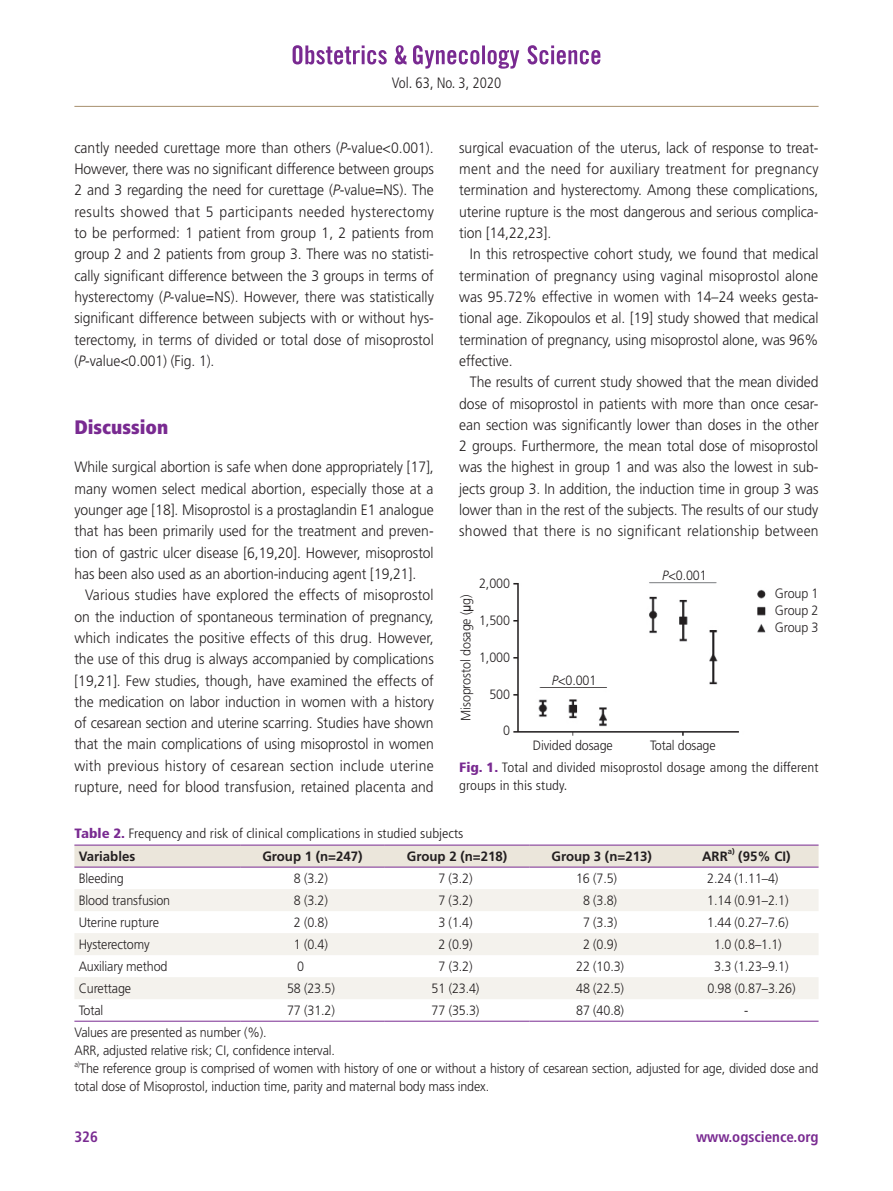
<style>
.page{position:relative;width:893px;height:1191px;background:#fff}
.page>*{position:absolute;margin:0;border:0;box-sizing:border-box;transform-origin:0 0}
.t1{font:900 condensed 19.5px "Frutiger LT Std";color:#792a91}
.t2{font:300 15px/21.3px "Frutiger LT Std";letter-spacing:-.005em;color:#231f20;text-align:justify;scale:.93 1}
.t3{font:700 condensed 15px "Frutiger LT Std";color:#792a91}
.t4{font:300 condensed 15px "Frutiger LT Std";color:#231f20}
.t5{font:300 13.5px/18px "Frutiger LT Std";letter-spacing:-.01em;color:#231f20;scale:.93 1}
.t6{font:300 condensed 13.5px/22.4px "Frutiger LT Std";color:#231f20;scale:1.1 1}
.t7{font:700 13.5px "Frutiger LT Std";color:#231f20}
.t8{font:700 7.8px "Frutiger LT Std";color:#231f20}
.t9{font:300 7.8px "Frutiger LT Std";color:#231f20;scale:.93 1}
.s1{font-style:italic}
.s2{font-family:"Arial";font-weight:400}
.s3{font-weight:900;color:#792a91}
.s4{font-weight:700;font-stretch:normal}
</style>
<div class="page">
<hr style="left:74px;top:106px;width:745px;height:1px;background:#ad9676">
<svg style="left:527px;top:45px;width:73px;height:19px"></svg>
<svg style="left:413px;top:45px;width:106px;height:24px"></svg>
<svg style="left:293px;top:45px;width:114px;height:19px"></svg>
<div style="left:74px;top:845px;width:745px;height:21px;background:#ebe6db"></div>
<svg style="left:74px;top:889px;width:745px;height:110px;fill:#f4f2ed"></svg>
<hr style="left:74px;top:844px;width:166px;height:1px;background:#792a91">
<hr style="left:240px;top:844px;width:145px;height:1px;background:#792a91">
<hr style="left:385px;top:844px;width:144px;height:1px;background:#792a91">
<hr style="left:529px;top:844px;width:145px;height:1px;background:#792a91">
<hr style="left:674px;top:844px;width:145px;height:1px;background:#792a91">
<hr style="left:74px;top:866px;width:166px;height:1px;background:#792a91">
<hr style="left:240px;top:866px;width:145px;height:1px;background:#792a91">
<hr style="left:385px;top:866px;width:144px;height:1px;background:#792a91">
<hr style="left:529px;top:866px;width:145px;height:1px;background:#792a91">
<hr style="left:674px;top:866px;width:145px;height:1px;background:#792a91">
<hr style="left:74px;top:1021px;width:166px;height:1px;background:#792a91">
<hr style="left:240px;top:1021px;width:145px;height:1px;background:#792a91">
<hr style="left:385px;top:1021px;width:144px;height:1px;background:#792a91">
<hr style="left:529px;top:1021px;width:145px;height:1px;background:#792a91">
<hr style="left:674px;top:1021px;width:145px;height:1px;background:#792a91">
<img style="left:513px;top:582px;width:253px;height:154px">
<p class="t4" style="left:392px;top:74px;width:111px">Vol. 63, No. 3, 2020</p>
<p class="t2" style="left:74px;top:137px;width:388px">cantly needed curettage more than others (<span class="s1">P</span>-value&lt;0.001).<br>However, there was no significant difference between groups 2 and 3 regarding the need for curettage (<span class="s1">P</span>-value=NS). The results showed that 5 participants needed hysterectomy to be performed: 1 patient from group 1, 2 patients from group 2 and 2 patients from group 3. There was no statisti&shy;cally significant difference between the 3 groups in terms of hysterectomy (<span class="s1">P</span>-value=NS). However, there was statistically significant difference between subjects with or without hys&shy;terectomy, in terms of divided or total dose of misoprostol (<span class="s1">P</span>-value&lt;0.001) (Fig. 1).</p>
<h1 class="t1" style="left:74px;top:415px;width:95px">Discussion</h1>
<p class="t2" style="left:74px;top:457px;width:388px">While surgical abortion is safe when done appropriately [17], many women select medical abortion, especially those at a younger age [18]. Misoprostol is a prostaglandin E1 analogue that has been primarily used for the treatment and preven&shy;tion of gastric ulcer disease [6,19,20]. However, misoprostol has been also used as an abortion-inducing agent [19,21].</p>
<p class="t2" style="left:74px;top:584px;width:388px;text-indent:11px">Various studies have explored the effects of misoprostol on the induction of spontaneous termination of pregnancy, which indicates the positive effects of this drug. However, the use of this drug is always accompanied by complications [19,21]. Few studies, though, have examined the effects of the medication on labor induction in women with a history of cesarean section and uterine scarring. Studies have shown that the main complications of using misoprostol in women with previous history of cesarean section include uterine rupture, need for blood transfusion, retained placenta and</p>
<p class="t2" style="left:459px;top:137px;width:388px">surgical evacuation of the uterus, lack of response to treat&shy;ment and the need for auxiliary treatment for pregnancy termination and hysterectomy. Among these complications, uterine rupture is the most dangerous and serious complica&shy;tion [14,22,23].</p>
<p class="t2" style="left:459px;top:244px;width:388px;text-indent:11px">In this retrospective cohort study, we found that medical termination of pregnancy using vaginal misoprostol alone was 95.72% effective in women with 14–24 weeks gesta&shy;tional age. Zikopoulos et al. [19] study showed that medical termination of pregnancy, using misoprostol alone, was 96% effective.</p>
<p class="t2" style="left:459px;top:371px;width:388px;text-indent:11px">The results of current study showed that the mean divided dose of misoprostol in patients with more than once cesar&shy;ean section was significantly lower than doses in the other 2 groups. Furthermore, the mean total dose of misoprostol was the highest in group 1 and was also the lowest in sub&shy;jects group 3. In addition, the induction time in group 3 was lower than in the rest of the subjects. The results of our study showed that there is no significant relationship between</p>
<p class="t5" style="left:479px;top:575px;width:35px">2,000</p>
<p class="t5" style="left:479px;top:611px;width:35px">1,500</p>
<p class="t5" style="left:479px;top:648px;width:35px">1,000</p>
<p class="t5" style="left:489px;top:685px;width:24px">500</p>
<p class="t5" style="left:503px;top:722px;width:9px">0</p>
<p class="t5" style="left:457px;top:720px;width:137px;rotate:-90deg">Misoprostol dosage (<span class="s2">μ</span>g)</p>
<p class="t5" style="left:552px;top:671px;width:49px"><span class="s1">P</span>&lt;0.001</p>
<p class="t5" style="left:662px;top:566px;width:49px"><span class="s1">P</span>&lt;0.001</p>
<p class="t5" style="left:533px;top:736px;width:88px">Divided dosage</p>
<p class="t5" style="left:650px;top:736px;width:72px">Total dosage</p>
<p class="t5" style="left:775px;top:585px;width:48px;line-height:17px;text-align:justify">Group 1<br>Group 2<br>Group 3</p>
<p class="t6" style="left:459px;top:758px;width:328px;line-height:18px"><span class="s3">Fig. 1.</span> Total and divided misoprostol dosage among the different groups in this study.</p>
<p class="t6" style="left:79px;top:822px;width:351px;text-indent:-4px"><span class="s3">Table 2.</span> Frequency and risk of clinical complications in studied subjects<br><span class="s4">Variables</span></p>
<p class="t7" style="left:262px;top:848px;width:102px">Group 1 (n=247)</p>
<p class="t7" style="left:407px;top:848px;width:102px">Group 2 (n=218)</p>
<p class="t7" style="left:551px;top:848px;width:102px">Group 3 (n=213)</p>
<p class="t7" style="left:702px;top:848px;width:27px">ARR</p>
<p class="t8" style="left:728px;top:847px;width:8px">a)</p>
<p class="t7" style="left:738px;top:848px;width:54px">(95% CI)</p>
<p class="t5" style="left:79px;top:869px;width:50px">Bleeding</p>
<p class="t5" style="left:294px;top:869px;width:38px">8 (3.2)</p>
<p class="t5" style="left:438px;top:869px;width:38px">7 (3.2)</p>
<p class="t5" style="left:576px;top:869px;width:46px">16 (7.5)</p>
<p class="t5" style="left:707px;top:869px;width:78px">2.24 (1.11–4)</p>
<p class="t5" style="left:79px;top:891px;width:100px">Blood transfusion</p>
<p class="t5" style="left:294px;top:891px;width:38px">8 (3.2)</p>
<p class="t5" style="left:438px;top:891px;width:38px">7 (3.2)</p>
<p class="t5" style="left:583px;top:891px;width:38px">8 (3.8)</p>
<p class="t5" style="left:707px;top:891px;width:89px">1.14 (0.91–2.1)</p>
<p class="t5" style="left:79px;top:913px;width:88px">Uterine rupture</p>
<p class="t5" style="left:294px;top:913px;width:38px">2 (0.8)</p>
<p class="t5" style="left:438px;top:913px;width:38px">3 (1.4)</p>
<p class="t5" style="left:583px;top:913px;width:38px">7 (3.3)</p>
<p class="t5" style="left:707px;top:913px;width:89px">1.44 (0.27–7.6)</p>
<p class="t5" style="left:79px;top:935px;width:78px">Hysterectomy</p>
<p class="t5" style="left:294px;top:935px;width:38px">1 (0.4)</p>
<p class="t5" style="left:438px;top:935px;width:38px">2 (0.9)</p>
<p class="t5" style="left:583px;top:935px;width:38px">2 (0.9)</p>
<p class="t5" style="left:714px;top:935px;width:74px">1.0 (0.8–1.1)</p>
<p class="t5" style="left:79px;top:957px;width:97px">Auxiliary method</p>
<p class="t5" style="left:297px;top:957px;width:9px">0</p>
<p class="t5" style="left:438px;top:957px;width:38px">7 (3.2)</p>
<p class="t5" style="left:576px;top:957px;width:53px">22 (10.3)</p>
<p class="t5" style="left:714px;top:957px;width:82px">3.3 (1.23–9.1)</p>
<p class="t5" style="left:79px;top:979px;width:58px">Curettage</p>
<p class="t5" style="left:287px;top:979px;width:53px">58 (23.5)</p>
<p class="t5" style="left:432px;top:979px;width:53px">51 (23.4)</p>
<p class="t5" style="left:576px;top:979px;width:53px">48 (22.5)</p>
<p class="t5" style="left:707px;top:979px;width:96px">0.98 (0.87–3.26)</p>
<p class="t5" style="left:79px;top:1001px;width:28px">Total</p>
<p class="t5" style="left:287px;top:1001px;width:53px">77 (31.2)</p>
<p class="t5" style="left:432px;top:1001px;width:53px">77 (35.3)</p>
<p class="t5" style="left:576px;top:1001px;width:53px">87 (40.8)</p>
<p class="t5" style="left:744px;top:1001px;width:6px">-</p>
<p class="t5" style="left:74px;top:1023px;width:282px">Values are presented as number (%).<br>ARR, adjusted relative risk; CI, confidence interval.</p>
<p class="t9" style="left:74px;top:1059px;width:8px">a)</p>
<p class="t5" style="left:74px;top:1059px;width:802px;text-indent:6px">The reference group is comprised of women with history of one or without a history of cesarean section, adjusted for age, divided dose and total dose of Misoprostol, induction time, parity and maternal body mass index.</p>
<p class="t3" style="left:74px;top:1128px;width:25px">326</p>
<p class="t3" style="left:696px;top:1128px;width:124px">www.ogscience.org</p>
</div>
